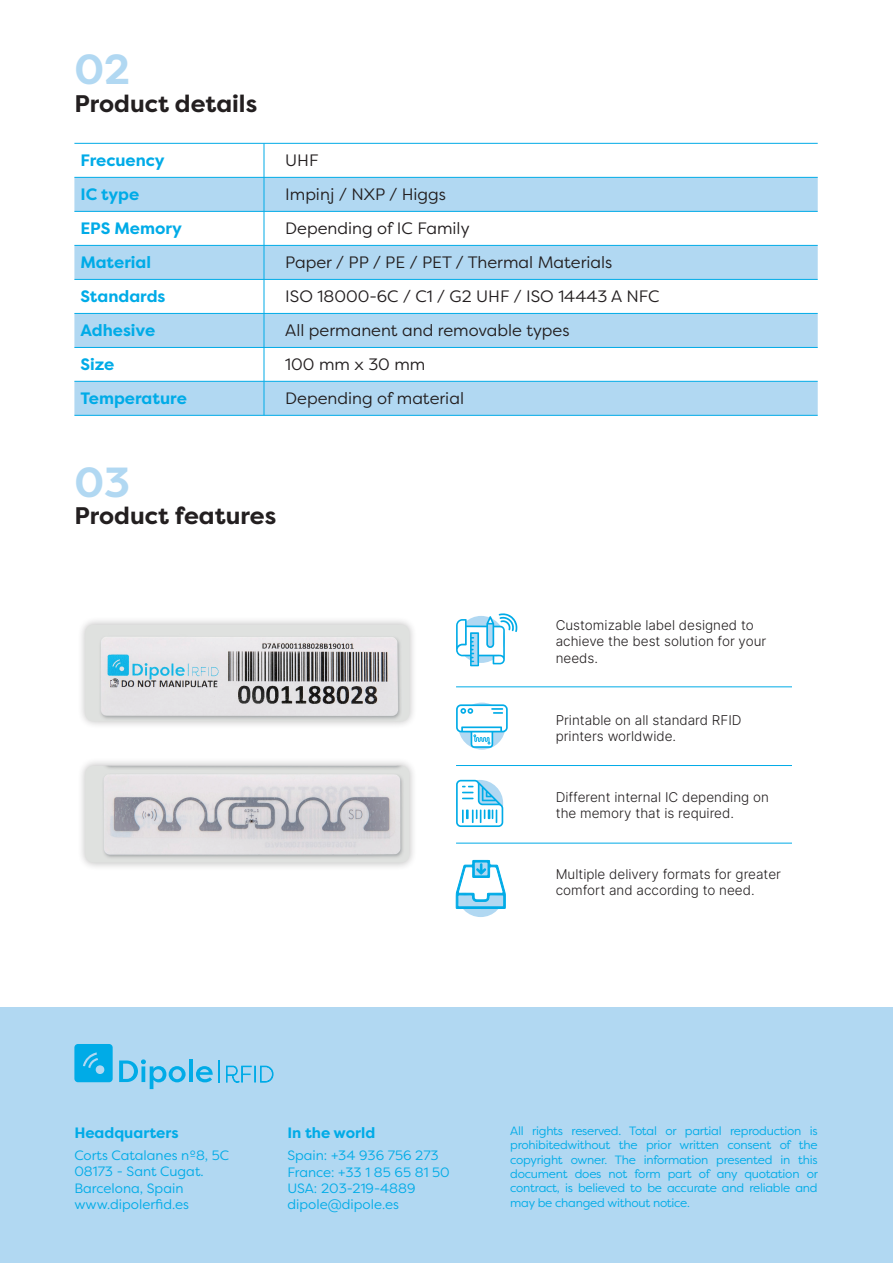
<style>
.page{position:relative;width:893px;height:1263px;background:#fff}
.page>*{position:absolute;margin:0;border:0;box-sizing:border-box;transform-origin:0 0}
.t1{font:700 42px "Filson Pro";color:#b1d8f2}
.t2{font:700 24px "Filson Pro";color:#231f20}
.t3{font:16.5px "Filson Pro";color:#231f20}
.t4{font:700 16.5px "Filson Pro";color:#00abe7}
.t5{font:700 15px "Filson Pro";color:#00abe7}
.t6{font:300 13.5px/16.2px "Inter";color:#231f20}
.t7{font:13.5px/16.2px "Filson Pro";color:#00abe7}
.t8{font:12px/14.4px "Filson Pro";letter-spacing:-.02em;color:#00abe7;text-align:justify}
</style>
<div class="page">
<svg style="left:74px;top:178px;width:744px;height:237px;fill:#b1d8f2"></svg>
<svg style="left:74px;top:280px;width:744px;height:33px"></svg>
<hr style="left:74px;top:143px;width:190px;height:1px;background:#00abe7">
<hr style="left:264px;top:143px;width:554px;height:1px;background:#00abe7">
<hr style="left:264px;top:144px;width:1px;height:33px;background:#00abe7">
<hr style="left:74px;top:177px;width:190px;height:1px;background:#00abe7">
<hr style="left:264px;top:177px;width:554px;height:1px;background:#00abe7">
<hr style="left:264px;top:178px;width:1px;height:33px;background:#00abe7">
<hr style="left:74px;top:211px;width:190px;height:1px;background:#00abe7">
<hr style="left:264px;top:211px;width:554px;height:1px;background:#00abe7">
<hr style="left:264px;top:212px;width:1px;height:33px;background:#00abe7">
<hr style="left:74px;top:245px;width:190px;height:1px;background:#00abe7">
<hr style="left:264px;top:245px;width:554px;height:1px;background:#00abe7">
<hr style="left:264px;top:246px;width:1px;height:33px;background:#00abe7">
<hr style="left:74px;top:279px;width:190px;height:1px;background:#00abe7">
<hr style="left:264px;top:279px;width:554px;height:1px;background:#00abe7">
<hr style="left:264px;top:280px;width:1px;height:33px;background:#00abe7">
<hr style="left:74px;top:313px;width:190px;height:1px;background:#00abe7">
<hr style="left:264px;top:313px;width:554px;height:1px;background:#00abe7">
<hr style="left:264px;top:314px;width:1px;height:33px;background:#00abe7">
<hr style="left:74px;top:347px;width:190px;height:1px;background:#00abe7">
<hr style="left:264px;top:347px;width:554px;height:1px;background:#00abe7">
<hr style="left:264px;top:348px;width:1px;height:33px;background:#00abe7">
<hr style="left:74px;top:381px;width:190px;height:1px;background:#00abe7">
<hr style="left:264px;top:381px;width:554px;height:1px;background:#00abe7">
<hr style="left:264px;top:381px;width:1px;height:34px;background:#00abe7">
<hr style="left:74px;top:415px;width:190px;height:1px;background:#00abe7">
<hr style="left:264px;top:415px;width:554px;height:1px;background:#00abe7">
<div style="left:0;top:1008px;width:893px;height:255px;background:#b1d8f2"></div>
<svg style="left:119px;top:1059px;width:67px;height:30px"></svg>
<hr style="left:189px;top:1060px;width:4px;height:22px;background:#00abe7">
<svg style="left:74px;top:1044px;width:39px;height:38px"></svg>
<svg style="left:196px;top:1060px;width:23px;height:22px"></svg>
<svg style="left:226px;top:1066px;width:47px;height:17px"></svg>
<svg style="left:456px;top:613px;width:61px;height:53px"></svg>
<svg style="left:456px;top:704px;width:52px;height:44px"></svg>
<svg style="left:456px;top:780px;width:47px;height:47px"></svg>
<div style="left:457px;top:870px;width:47px;height:47px;background:#b1d8f2;border-radius:50%"></div>
<svg style="left:456px;top:860px;width:50px;height:49px"></svg>
<hr style="left:456px;top:687px;width:336px;height:1px;background:#00abe7">
<hr style="left:456px;top:765px;width:336px;height:1px;background:#00abe7">
<hr style="left:456px;top:843px;width:336px;height:1px;background:#00abe7">
<div style="left:77px;top:616px;width:341px;height:114px;background:#231f20;opacity:.3"></div>
<img style="left:85px;top:625px;width:325px;height:96px">
<div style="left:77px;top:757px;width:341px;height:114px;background:#231f20;opacity:.3"></div>
<img style="left:85px;top:766px;width:325px;height:97px">
<h1 class="t1" style="left:74px;top:43px;width:57px">02</h1>
<h2 class="t2" style="left:74px;top:89px;width:184px">Product details</h2>
<h3 class="t4" style="left:80px;top:150px;width:86px">Frecuency</h3>
<h3 class="t3" style="left:285px;top:150px;width:35px">UHF</h3>
<h3 class="t4" style="left:80px;top:184px;width:60px">IC type</h3>
<h3 class="t3" style="left:285px;top:184px;width:162px">Impinj / NXP / Higgs</h3>
<h3 class="t4" style="left:80px;top:218px;width:103px">EPS Memory</h3>
<h3 class="t3" style="left:285px;top:218px;width:186px">Depending of IC Family</h3>
<h3 class="t4" style="left:80px;top:252px;width:72px">Material</h3>
<h3 class="t3" style="left:285px;top:252px;width:329px">Paper / PP / PE / PET / Thermal Materials</h3>
<h3 class="t4" style="left:80px;top:286px;width:87px">Standards</h3>
<h3 class="t3" style="left:285px;top:286px;width:376px">ISO 18000-6C / C1 / G2 UHF / ISO 14443 A NFC</h3>
<h3 class="t4" style="left:80px;top:320px;width:76px">Adhesive</h3>
<h3 class="t3" style="left:285px;top:320px;width:286px">All permanent and removable types</h3>
<h3 class="t4" style="left:80px;top:354px;width:35px">Size</h3>
<h3 class="t3" style="left:285px;top:354px;width:142px">100 mm x 30 mm</h3>
<h3 class="t4" style="left:80px;top:388px;width:108px">Temperature</h3>
<h3 class="t3" style="left:285px;top:388px;width:180px">Depending of material</h3>
<h1 class="t1" style="left:74px;top:456px;width:57px">03</h1>
<h2 class="t2" style="left:74px;top:501px;width:203px">Product features</h2>
<p class="t6" style="left:556px;top:617px;width:212px">Customizable label designed to achieve the best solution for your needs.</p>
<p class="t6" style="left:556px;top:711px;width:187px">Printable on all standard RFID printers worldwide.</p>
<p class="t6" style="left:556px;top:788px;width:215px">Different internal IC depending on the memory that is required.</p>
<p class="t6" style="left:556px;top:866px;width:227px">Multiple delivery formats for greater comfort and according to need.</p>
<p class="t5" style="left:74px;top:1123px;width:106px">Headquarters</p>
<p class="t7" style="left:74px;top:1147px;width:156px">Corts Catalanes nº8, 5C<br>08173 - Sant Cugat.<br>Barcelona, Spain www.dipolerfid.es</p>
<p class="t5" style="left:287px;top:1123px;width:89px">In the world</p>
<p class="t7" style="left:287px;top:1147px;width:164px">Spain: +34 936 756 273<br>France: +33 1 85 65 81 50<br>USA: 203-219-4889 dipole@dipole.es</p>
<p class="t8" style="left:510px;top:1123px;width:309px">All rights reserved. Total or partial reproduction is prohibitedwithout the prior written consent of the copyright owner. The information presented in this document does not form part of any quotation or contract, is believed to be accurate and reliable and may be changed without notice.</p>
</div>
